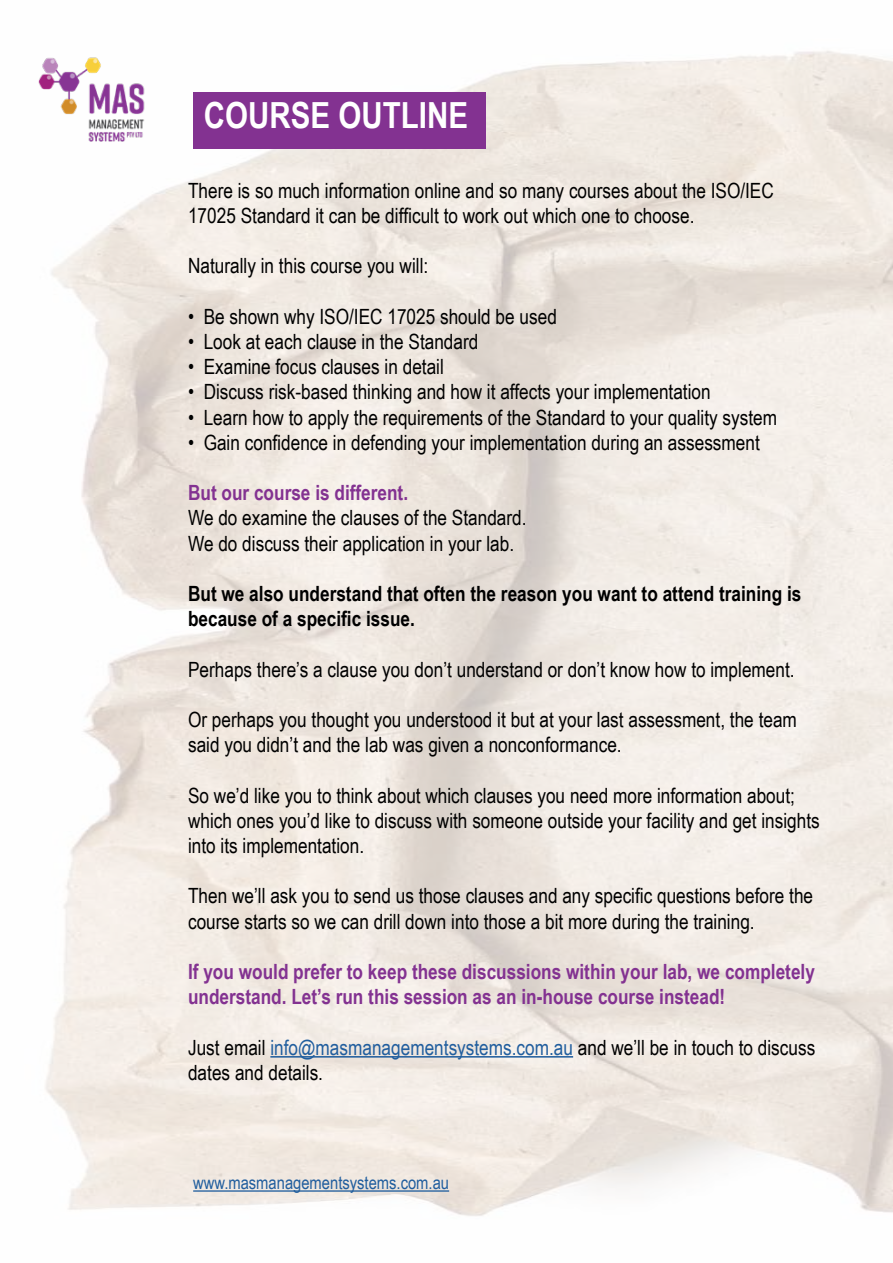
<style>
.page{position:relative;width:893px;height:1263px;background:#fff}
.page>*{position:absolute;margin:0;border:0;box-sizing:border-box;transform-origin:0 0}
.t1{font:700 36px "Arial Narrow";color:#fff}
.t2{font:21px/25.2px "Arial Narrow";color:#000}
.t3{font:700 21px/25.2px "Arial Narrow";color:#833291}
.t4{font:700 21px/25.2px "Arial Narrow";color:#000}
.t5{font:18px "Arial Narrow";color:#215e9e}
.s1{color:#215e9e}
</style>
<div class="page">
<hr style="left:193px;top:1190px;width:256px;height:2px;background:#215e9e">
<hr style="left:270px;top:1056px;width:303px;height:1px;background:#215e9e">
<div style="left:193px;top:92px;width:293px;height:57px;background:#833291"></div>
<img style="left:38px;top:57px;width:107px;height:85px">
<h1 class="t1" style="left:204px;top:89px;width:266px">COURSE OUTLINE</h1>
<p class="t2" style="left:188px;top:177px;width:587px">There is so much information online and so many courses about the ISO/IEC<br>17025 Standard it can be difficult to work out which one to choose.</p>
<p class="t2" style="left:188px;top:252px;width:242px">Naturally in this course you will:</p>
<p class="t2" style="left:188px;top:303px;width:370px">• Be shown why ISO/IEC 17025 should be used</p>
<p class="t2" style="left:188px;top:328px;width:292px">• Look at each clause in the Standard</p>
<p class="t2" style="left:188px;top:353px;width:257px">• Examine focus clauses in detail</p>
<p class="t2" style="left:188px;top:378px;width:524px">• Discuss risk-based thinking and how it affects your implementation</p>
<p class="t2" style="left:188px;top:404px;width:590px">• Learn how to apply the requirements of the Standard to your quality system</p>
<p class="t2" style="left:188px;top:429px;width:573px">• Gain confidence in defending your implementation during an assessment</p>
<p class="t3" style="left:188px;top:479px;width:222px">But our course is different.</p>
<p class="t2" style="left:188px;top:504px;width:340px">We do examine the clauses of the Standard.<br>We do discuss their application in your lab.</p>
<p class="t4" style="left:188px;top:580px;width:615px">But we also understand that often the reason you want to attend training is because of a specific issue.</p>
<p class="t2" style="left:188px;top:656px;width:608px">Perhaps there’s a clause you don’t understand or don’t know how to implement.</p>
<p class="t2" style="left:188px;top:706px;width:610px">Or perhaps you thought you understood it but at your last assessment, the team said you didn’t and the lab was given a nonconformance.</p>
<p class="t2" style="left:188px;top:782px;width:633px">So we’d like you to think about which clauses you need more information about; which ones you’d like to discuss with someone outside your facility and get insights into its implementation.</p>
<p class="t2" style="left:188px;top:882px;width:627px">Then we’ll ask you to send us those clauses and any specific questions before the course starts so we can drill down into those a bit more during the training.</p>
<p class="t3" style="left:188px;top:958px;width:628px">If you would prefer to keep these discussions within your lab, we completely understand. Let’s run this session as an in-house course instead!</p>
<p class="t2" style="left:188px;top:1034px;width:629px">Just email <span class="s1">info@masmanagementsystems.com.au</span> and we’ll be in touch to discuss dates and details.</p>
<p class="t5" style="left:193px;top:1169px;width:257px">www.masmanagementsystems.com.au</p>
</div>
